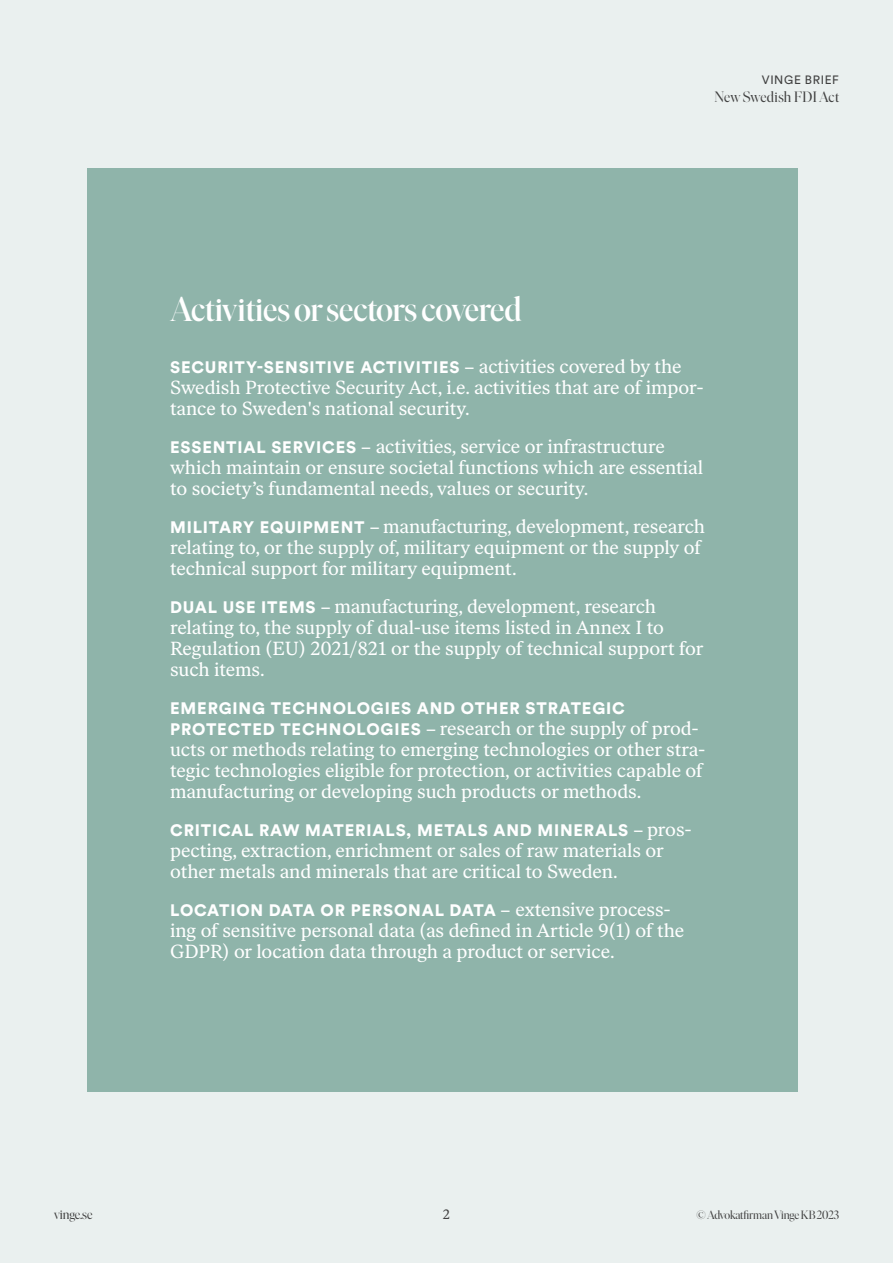
<style>
.page{position:relative;width:893px;height:1263px;background:#eaf0ef}
.page>*{position:absolute;margin:0;border:0;box-sizing:border-box;transform-origin:0 0}
.t1{font:34.5px "Vinge Solid";letter-spacing:-.005em;color:#fff}
.Rubrik_1{font:18.9px/21px "Vinge Text Original";letter-spacing:-.005em;color:#fff}
.Rubrik_1-2{font:900 16.5px "Circular Pro";letter-spacing:.05em;color:#fff}
.t2{font:15px "Vinge Original";letter-spacing:.015em;color:#414141}
.t3{font:13.5px "Vinge Original";letter-spacing:-.005em;color:#414141}
.t4{font:13.5px "Vinge Text Original";color:#414141}
.t5{font:12px "Vinge Original";letter-spacing:-.015em;color:#414141}
.t6{font:12px "Circular Pro";letter-spacing:.055em;color:#414141}
.s1{font-weight:400}
.s2{font-family:"Vinge Text Original";font-weight:400;font-size:18.9px}
.s3{font-family:"Circular Pro";font-weight:900;font-size:16.5px}
.s4{font-family:"Circular Pro";font-size:16.5px}
</style>
<div class="page">
<div style="left:87px;top:168px;width:711px;height:924px;background:#8fb4aa"></div>
<p class="t6" style="left:762px;top:72px;width:79px">VINGE BRIEF</p>
<p class="t2" style="left:714px;top:89px;width:126px">New Swedish FDI Act</p>
<p class="t1" style="left:170px;top:290px;width:353px">Activities or sectors covered</p>
<p class="Rubrik_1-2" style="left:170px;top:356px;width:513px">SECURITY-SENSITIVE ACTIVITIES <span class="s1">–</span> <span class="s2">activities covered by the</span></p>
<p class="Rubrik_1" style="left:170px;top:377px;width:535px">Swedish Protective Security Act, i.e. activities that are of impor&shy;tance to Sweden's national security.</p>
<p class="Rubrik_1" style="left:170px;top:436px;width:535px"><span class="s3">ESSENTIAL SERVICES</span> <span class="s4">–</span> activities, service or infrastructure which maintain or ensure societal functions which are essential to society’s fundamental needs, values or security.</p>
<p class="Rubrik_1" style="left:170px;top:516px;width:536px"><span class="s3">MILITARY EQUIPMENT</span> <span class="s4">–</span> manufacturing, development, research relating to, or the supply of, military equipment or the supply of technical support for military equipment.</p>
<p class="Rubrik_1" style="left:170px;top:596px;width:487px"><span class="s3">DUAL USE ITEMS</span> <span class="s4">–</span> manufacturing, development, research</p>
<p class="Rubrik_1" style="left:170px;top:617px;width:535px">relating to, the supply of dual-use items listed in Annex I to<br>Regulation (EU) 2021/821 or the supply of technical support for such items.</p>
<p class="Rubrik_1-2" style="left:170px;top:697px;width:456px">EMERGING TECHNOLOGIES AND OTHER STRATEGIC</p>
<p class="Rubrik_1" style="left:170px;top:718px;width:537px"><span class="s3">PROTECTED TECHNOLOGIES</span> <span class="s4">–</span> research or the supply of prod&shy;ucts or methods relating to emerging technologies or other stra&shy;tegic technologies eligible for protection, or activities capable of</p>
<p class="Rubrik_1" style="left:170px;top:781px;width:473px">manufacturing or developing such products or methods.</p>
<p class="Rubrik_1-2" style="left:170px;top:819px;width:523px">CRITICAL RAW MATERIALS, METALS AND MINERALS <span class="s1">–</span> <span class="s2">pros-</span></p>
<p class="Rubrik_1" style="left:170px;top:840px;width:495px">pecting, extraction, enrichment or sales of raw materials or other metals and minerals that are critical to Sweden.</p>
<p class="Rubrik_1-2" style="left:170px;top:899px;width:502px">LOCATION DATA OR PERSONAL DATA <span class="s1">–</span> <span class="s2">extensive process-</span></p>
<p class="Rubrik_1" style="left:170px;top:920px;width:516px">ing of sensitive personal data (as defined in Article 9(1) of the<br>GDPR) or location data through a product or service.</p>
<p class="t4" style="left:443px;top:1207px;width:9px">2</p>
<p class="t3" style="left:54px;top:1207px;width:40px">vinge.se</p>
<p class="t5" style="left:697px;top:1209px;width:144px">© Advokatfirman Vinge KB 2023</p>
</div>
